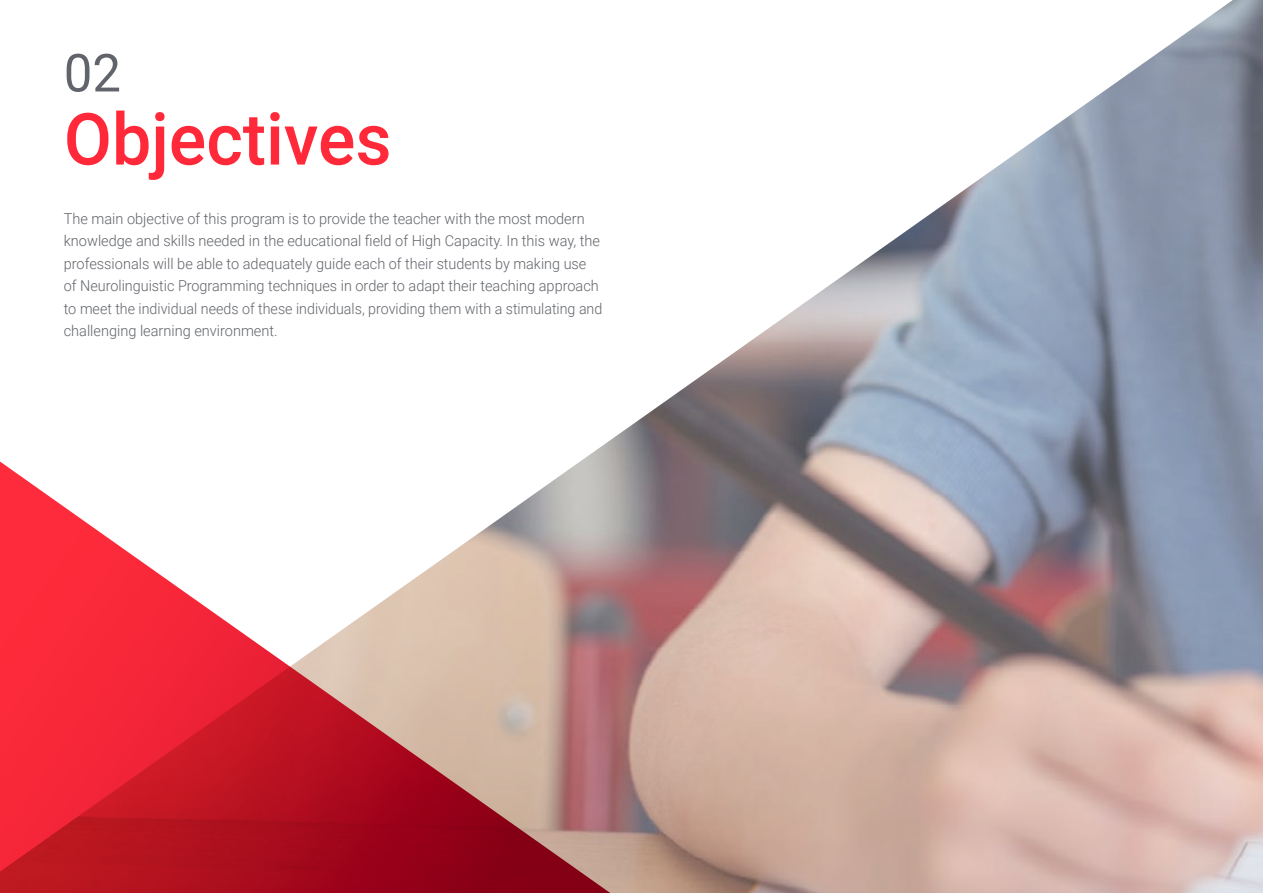
<style>
.page{position:relative;width:1263px;height:893px;background:#fff}
.page>*{position:absolute;margin:0;border:0;box-sizing:border-box;transform-origin:0 0}
.t1{font:500 72px "Roboto";color:#ff293a}
.t2{font:52.5px "Roboto";color:#61646a}
.t3{font:300 15px/22.5px "Roboto";color:#61646a}
</style>
<div class="page">
<img style="left:602px;top:0;width:661px;height:893px">
<svg style="left:0;top:446px;width:640px;height:447px"></svg>
<h2 class="t2" style="left:64px;top:36px;width:59px">02</h2>
<h1 class="t1" style="left:64px;top:89px;width:329px">Objectives</h1>
<p class="t3" style="left:64px;top:207px;width:540px">The main objective of this program is to provide the teacher with the most modern knowledge and skills needed in the educational field of High Capacity. In this way, the professionals will be able to adequately guide each of their students by making use of Neurolinguistic Programming techniques in order to adapt their teaching approach to meet the individual needs of these individuals, providing them with a stimulating and challenging learning environment.</p>
</div>
